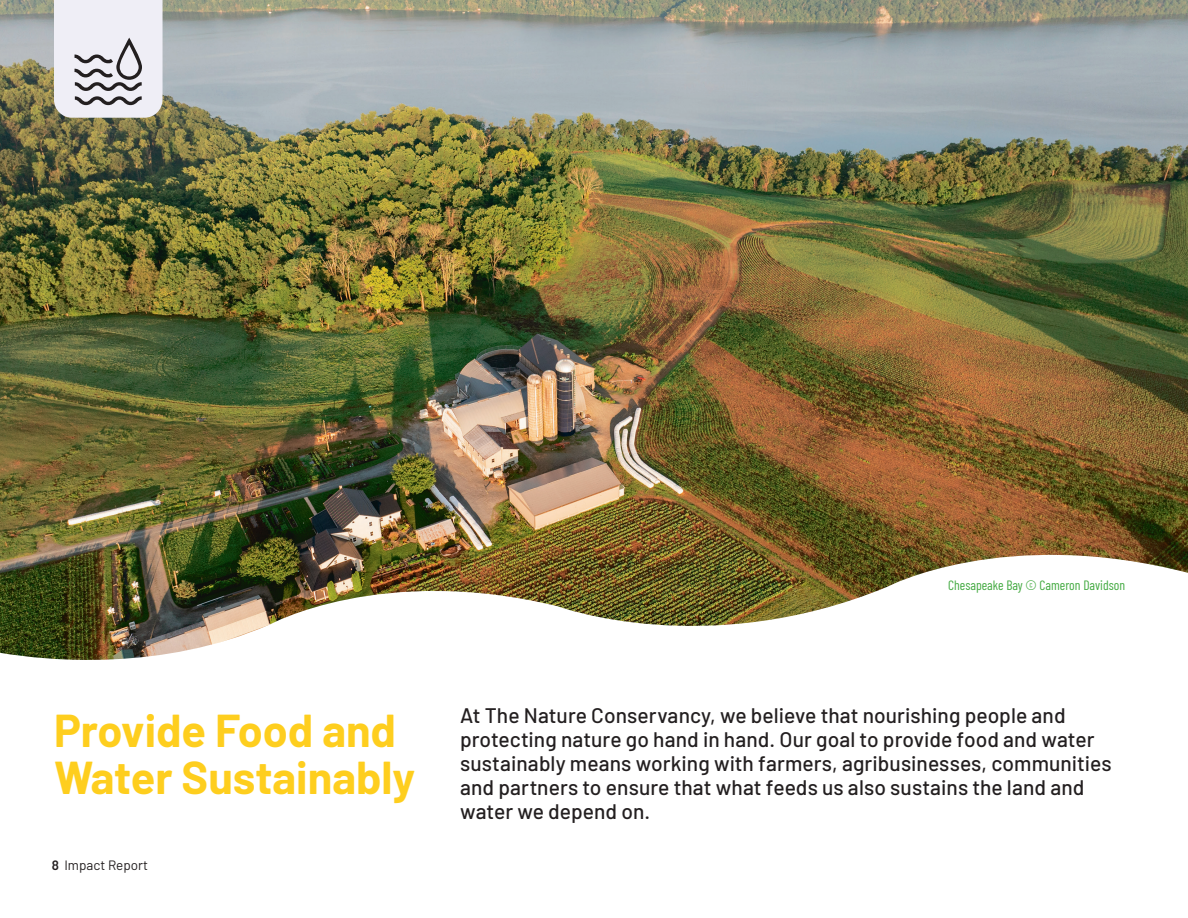
<style>
.page{position:relative;width:1188px;height:918px;background:#fff}
.page>*{position:absolute;margin:0;border:0;box-sizing:border-box;transform-origin:0 0}
.t1{font:700 45px "Barlow";color:#fece1e}
.t2{font:500 21px/24px "Barlow";letter-spacing:.005em;color:#231f20}
.Green_Caption{font:13.5px "Barlow Condensed";color:#44aa42}
.t3{font:13.5px "Barlow";color:#231f20}
.s1{font-weight:600}
</style>
<div class="page">
<img style="left:0;top:0;width:1188px;height:660px">
<svg style="left:54px;top:0;width:109px;height:118px;background:#dbd9e0"></svg>
<h1 class="t1" style="left:54px;top:697px;width:344px">Provide Food and</h1>
<h1 class="t1" style="left:54px;top:744px;width:363px">Water Sustainably</h1>
<p class="t3" style="left:52px;top:856px;width:98px"><span class="s1">8</span> Impact Report</p>
<p class="Green_Caption" style="left:948px;top:576px;width:178px">Chesapeake Bay © Cameron Davidson</p>
<h2 class="t2" style="left:460px;top:702px;width:653px">At The Nature Conservancy, we believe that nourishing people and protecting nature go hand in hand. Our goal to provide food and water sustainably means working with farmers, agribusinesses, communities and partners to ensure that what feeds us also sustains the land and water we depend on.</h2>
</div>
